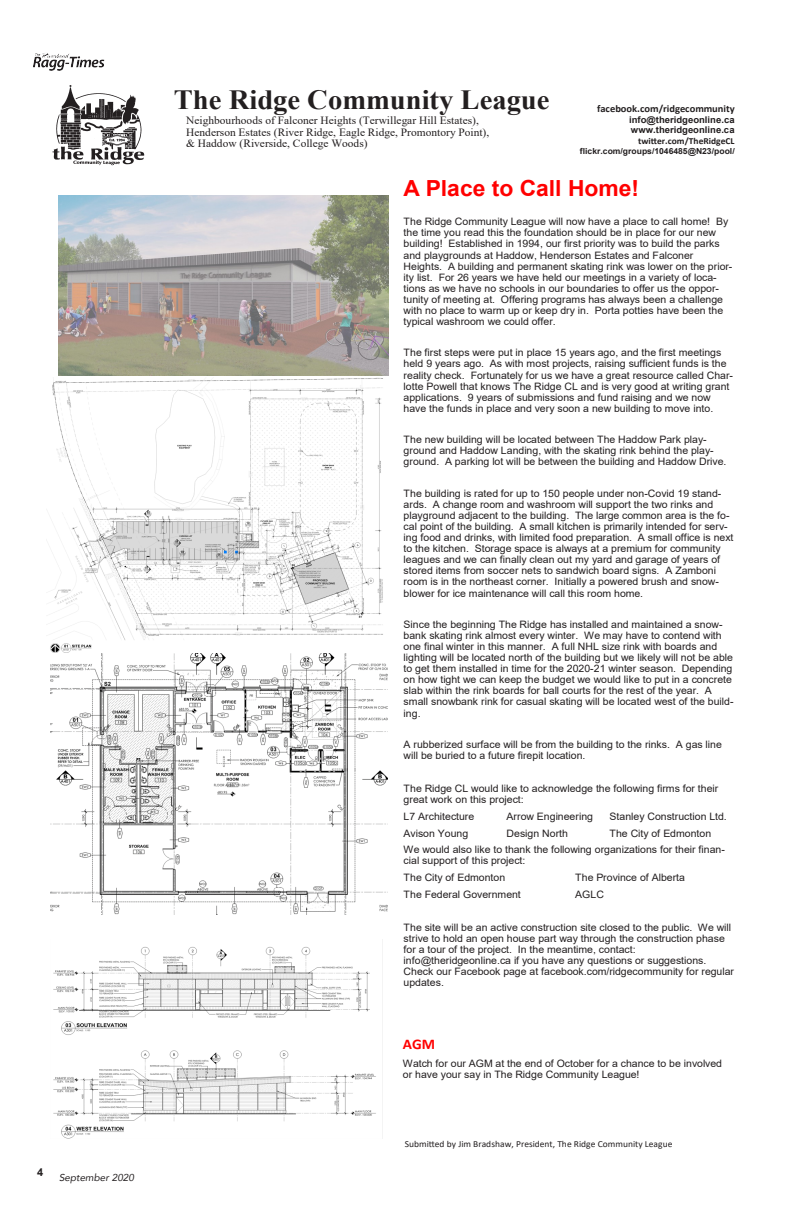
<style>
.page{position:relative;width:792px;height:1224px;background:#fff}
.page>*{position:absolute;margin:0;border:0;box-sizing:border-box;transform-origin:0 0}
.t1{font:700 27.8px "Times New Roman";color:#231f20}
.t2{font:700 22.2px "Arial";color:#f00}
.t3{font:700 14.8px "Calibri";color:#f00}
.t4{font:11.1px/11.8px "Times New Roman";color:#231f20}
.t5{font:700 11px "Arial";color:#231f20}
.t6{font:10.2px/11.1px "Arial";color:#231f20}
.t7{font:700 10.2px "Calibri";letter-spacing:-.005em;color:#231f20}
.t8{font:italic 10px "Avenir";color:#231f20}
.t9{font:700 9.2px/10.5px "Arial";color:#231f20;text-align:right}
.t10{font:9.2px "Calibri";color:#231f20}
.t11{font:700 8.3px "Arial";color:#231f20}
.s1{font-family:"Calibri"}
</style>
<div class="page">
<img style="left:33px;top:53px;width:72px;height:18px">
<img style="left:52px;top:85px;width:93px;height:81px">
<img style="left:50px;top:378px;width:333px;height:275px">
<img style="left:51px;top:653px;width:336px;height:262px">
<img style="left:58px;top:195px;width:331px;height:181px">
<img style="left:53px;top:939px;width:330px;height:200px">
<p class="t5" style="left:37px;top:1165px;width:8px">4</p>
<p class="t8" style="left:59px;top:1171px;width:77px">September 2020</p>
<p class="t1" style="left:174px;top:79px;width:377px">The Ridge Community League</p>
<p class="t4" style="left:186px;top:114px;width:304px">Neighbourhoods of Falconer Heights (Terwillegar Hill Estates),<br>Henderson Estates (River Ridge, Eagle Ridge, Promontory Point), &amp; Haddow (Riverside, College Woods)</p>
<p class="t7" style="left:597px;top:102px;width:139px">facebook.com/ridgecommunity</p>
<p class="t9" style="left:629px;top:114px;width:107px">info@theridgeonline.ca www.theridgeonline.ca <span class="s1">twitter.com/TheRidgeCL</span></p>
<p class="t11" style="left:580px;top:145px;width:156px">flickr.com/groups/1046485@N23/pool/</p>
<p class="t2" style="left:404px;top:173px;width:237px">A Place to Call Home!</p>
<p class="t6" style="left:404px;top:216px;width:330px">The Ridge Community League will now have a place to call home! By the time you read this the foundation should be in place for our new building! Established in 1994, our first priority was to build the parks and playgrounds at Haddow, Henderson Estates and Falconer Heights. A building and permanent skating rink was lower on the prior&shy;ity list. For 26 years we have held our meetings in a variety of loca&shy;tions as we have no schools in our boundaries to offer us the oppor&shy;tunity of meeting at. Offering programs has always been a challenge with no place to warm up or keep dry in. Porta potties have been the typical washroom we could offer.</p>
<p class="t6" style="left:404px;top:347px;width:331px">The first steps were put in place 15 years ago, and the first meetings held 9 years ago. As with most projects, raising sufficient funds is the reality check. Fortunately for us we have a great resource called Char&shy;lotte Powell that knows The Ridge CL and is very good at writing grant applications. 9 years of submissions and fund raising and we now have the funds in place and very soon a new building to move into.</p>
<p class="t6" style="left:404px;top:434px;width:324px">The new building will be located between The Haddow Park play&shy;ground and Haddow Landing, with the skating rink behind the play&shy;ground. A parking lot will be between the building and Haddow Drive.</p>
<p class="t6" style="left:404px;top:488px;width:331px">The building is rated for up to 150 people under non-Covid 19 stand&shy;ards. A change room and washroom will support the two rinks and playground adjacent to the building. The large common area is the fo&shy;cal point of the building. A small kitchen is primarily intended for serv&shy;ing food and drinks, with limited food preparation. A small office is next to the kitchen. Storage space is always at a premium for community leagues and we can finally clean out my yard and garage of years of stored items from soccer nets to sandwich board signs. A Zamboni room is in the northeast corner. Initially a powered brush and snow&shy;blower for ice maintenance will call this room home.</p>
<p class="t6" style="left:404px;top:619px;width:331px">Since the beginning The Ridge has installed and maintained a snow&shy;bank skating rink almost every winter. We may have to contend with one final winter in this manner. A full NHL size rink with boards and lighting will be located north of the building but we likely will not be able to get them installed in time for the 2020-21 winter season. Depending on how tight we can keep the budget we would like to put in a concrete slab within the rink boards for ball courts for the rest of the year. A small snowbank rink for casual skating will be located west of the build&shy;ing.</p>
<p class="t6" style="left:404px;top:739px;width:320px">A rubberized surface will be from the building to the rinks. A gas line will be buried to a future firepit location.</p>
<p class="t6" style="left:404px;top:783px;width:316px">The Ridge CL would like to acknowledge the following firms for their great work on this project:</p>
<p class="t6" style="left:404px;top:811px;width:72px">L7 Architecture</p>
<p class="t6" style="left:507px;top:811px;width:88px">Arrow Engineering</p>
<p class="t6" style="left:610px;top:811px;width:119px">Stanley Construction Ltd.</p>
<p class="t6" style="left:404px;top:827px;width:66px">Avison Young</p>
<p class="t6" style="left:507px;top:827px;width:63px">Design North</p>
<p class="t6" style="left:404px;top:825px;width:323px;line-height:16.7px;text-indent:206px">The City of Edmonton<br>We would also like to thank the following organizations for their finan-</p>
<p class="t6" style="left:404px;top:852px;width:123px;line-height:16.7px">cial support of this project:<br>The City of Edmonton</p>
<p class="t6" style="left:575px;top:872px;width:111px">The Province of Alberta</p>
<p class="t6" style="left:404px;top:888px;width:119px">The Federal Government</p>
<p class="t6" style="left:575px;top:888px;width:30px">AGLC</p>
<p class="t6" style="left:404px;top:922px;width:332px">The site will be an active construction site closed to the public. We will strive to hold an open house part way through the construction phase for a tour of the project. In the meantime, contact: info@theridgeonline.ca if you have any questions or suggestions.<br>Check our Facebook page at facebook.com/ridgecommunity for regular updates.</p>
<p class="t3" style="left:403px;top:1033px;width:34px">AGM</p>
<p class="t6" style="left:403px;top:1058px;width:321px">Watch for our AGM at the end of October for a chance to be involved or have your say in The Ridge Community League!</p>
<p class="t10" style="left:405px;top:1137px;width:269px">Submitted by Jim Bradshaw, President, The Ridge Community League</p>
</div>
